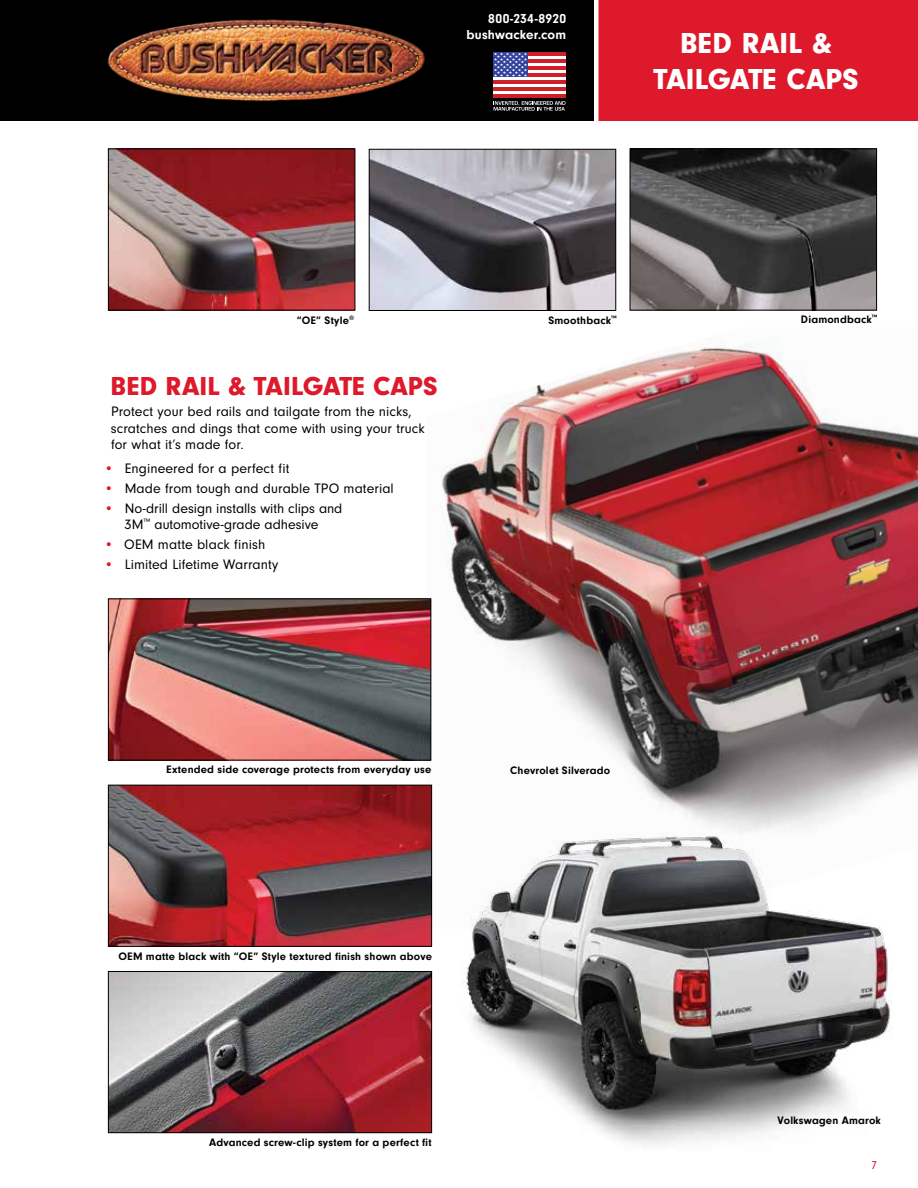
<style>
.page{position:relative;width:918px;height:1188px;background:#fff}
.page>*{position:absolute;margin:0;border:0;box-sizing:border-box;transform-origin:0 0}
.t1{font:900 30px/36px "Neuzeit Gro";letter-spacing:.005em;color:#fff;text-align:center}
.t2{font:900 27px "Neuzeit Gro";letter-spacing:.005em;color:#dd192b}
.t3{font:14.25px/16.5px "Neuzeit Gro";color:#000}
.t4{font:700 13.5px/16.2px "Neuzeit Gro";letter-spacing:.01em;color:#fff;text-align:right}
.t5{font:12px "Neuzeit Gro";color:#dd192b}
.t6{font:700 11.25px "Neuzeit Gro";letter-spacing:.015em;color:#000}
.s1{color:#dd192b}
</style>
<div class="page">
<div style="left:0;top:0;width:918px;height:122px;background:#000"></div>
<img style="left:427px;top:334px;width:491px;height:595px">
<img style="left:445px;top:807px;width:473px;height:338px">
<img style="left:110px;top:150px;width:243px;height:158px">
<div style="left:108px;top:148px;width:247px;height:162px;border:1px solid #000"></div>
<img style="left:371px;top:151px;width:243px;height:158px">
<div style="left:369px;top:149px;width:247px;height:162px;border:1px solid #000"></div>
<img style="left:632px;top:150px;width:243px;height:158px">
<div style="left:630px;top:148px;width:247px;height:162px;border:1px solid #000"></div>
<img style="left:110px;top:787px;width:320px;height:158px">
<div style="left:108px;top:785px;width:324px;height:162px;border:1px solid #000"></div>
<img style="left:110px;top:973px;width:320px;height:158px">
<div style="left:108px;top:971px;width:324px;height:162px;border:1px solid #000"></div>
<img style="left:110px;top:600px;width:319px;height:158px">
<div style="left:108px;top:598px;width:323px;height:162px;border:1px solid #000"></div>
<div style="left:594px;top:0;width:324px;height:122px;background:#dd192b"></div>
<div style="left:493px;top:52px;width:73px;height:46px;background:#fff"></div>
<hr style="left:493px;top:52px;width:73px;height:4px;background:#cd2027">
<hr style="left:493px;top:59px;width:73px;height:4px;background:#cd2027">
<hr style="left:493px;top:66px;width:73px;height:4px;background:#cd2027">
<hr style="left:493px;top:73px;width:73px;height:4px;background:#cd2027">
<hr style="left:493px;top:80px;width:73px;height:4px;background:#cd2027">
<hr style="left:493px;top:87px;width:73px;height:4px;background:#cd2027">
<hr style="left:493px;top:94px;width:73px;height:4px;background:#cd2027">
<div style="left:493px;top:52px;width:35px;height:25px;background:#34439b"></div>
<svg style="left:494px;top:53px;width:33px;height:24px"></svg>
<svg style="left:494px;top:101px;width:71px;height:10px"></svg>
<hr style="left:594px;top:0;width:4px;height:122px;background:#fff">
<img style="left:107px;top:19px;width:318px;height:83px">
<p class="t4" style="left:467px;top:10px;width:101px">800-234-8920 bushwacker.com</p>
<h1 class="t1" style="left:654px;top:25px;width:206px">BED RAIL &amp;<br>TAILGATE CAPS</h1>
<p class="t6" style="left:297px;top:314px;width:59px">“OE” Style<sup>®</sup></p>
<p class="t6" style="left:548px;top:314px;width:70px">Smoothback<sup>™</sup></p>
<h2 class="t2" style="left:111px;top:370px;width:329px">BED RAIL &amp; TAILGATE CAPS</h2>
<p class="t3" style="left:111px;top:404px;width:315px">Protect your bed rails and tailgate from the nicks, scratches and dings that come with using your truck for what it’s made for.</p>
<p class="t3" style="left:104px;top:461px;width:187px"><span class="s1">•</span> Engineered for a perfect fit</p>
<p class="t3" style="left:104px;top:480px;width:291px"><span class="s1">•</span> Made from tough and durable TPO material</p>
<p class="t3" style="left:104px;top:500px;width:240px;text-align:center"><span class="s1">•</span> No-drill design installs with clips and<br>3M<sup>™</sup> automotive-grade adhesive</p>
<p class="t3" style="left:104px;top:536px;width:162px"><span class="s1">•</span> OEM matte black finish</p>
<p class="t3" style="left:104px;top:556px;width:176px"><span class="s1">•</span> Limited Lifetime Warranty</p>
<p class="t6" style="left:167px;top:763px;width:266px">Extended side coverage protects from everyday use</p>
<p class="t6" style="left:118px;top:950px;width:315px">OEM matte black with “OE” Style textured finish shown above</p>
<p class="t6" style="left:209px;top:1136px;width:224px">Advanced screw-clip system for a perfect fit</p>
<p class="t6" style="left:510px;top:764px;width:101px">Chevrolet Silverado</p>
<p class="t6" style="left:801px;top:313px;width:78px">Diamondback<sup>™</sup></p>
<p class="t6" style="left:778px;top:1114px;width:105px">Volkswagen Amarok</p>
<p class="t5" style="left:871px;top:1159px;width:7px">7</p>
</div>
